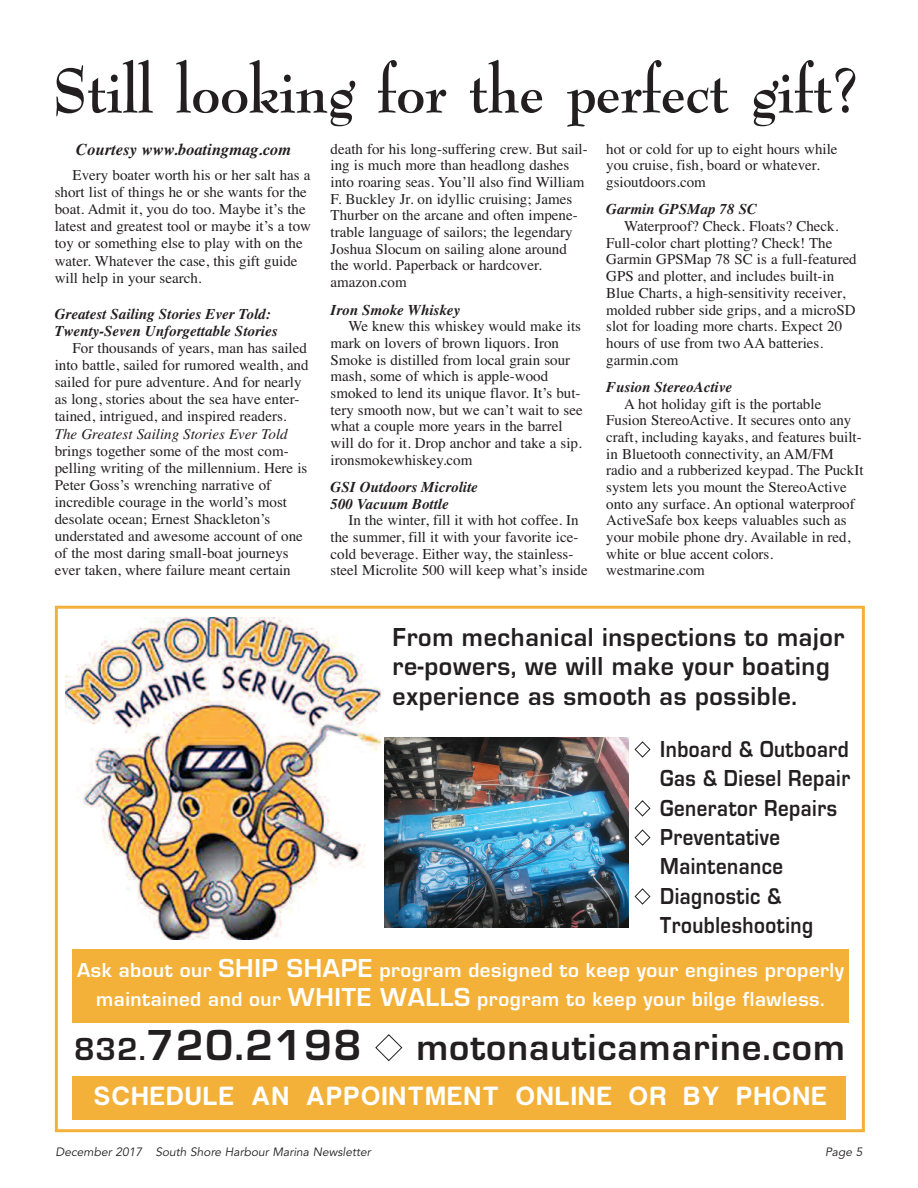
<style>
.page{position:relative;width:918px;height:1188px;background:#fff}
.page>*{position:absolute;margin:0;border:0;box-sizing:border-box;transform-origin:0 0}
.t1{font:700 73.5px "Bernadette";letter-spacing:-.005em;color:#231f20;scale:.9 1}
.t2{font:700 39px "Eurostile";letter-spacing:.025em;color:#231f20}
.t3{font:700 27px/29.4px "Eurostile";letter-spacing:.025em;color:#231f20;scale:.96 1}
.t4{font:700 27px "Harabara Mais Bold Harabara Mais";letter-spacing:.055em;color:#fff}
.t5{font:700 24px/29.4px "Eurostile";letter-spacing:.025em;color:#231f20;text-align:right;scale:.87 1}
.t6{font:700 21px/29.4px "Eurostile";letter-spacing:.025em;color:#fff;text-align:center}
.t7{font:italic 700 16.5px "Times";color:#231f20}
.t8{font:15px/16.6px "Times";color:#231f20}
.t9{font:italic 700 15px/17.1px "Times";color:#231f20}
.t10{font:italic 15px "Times";color:#231f20}
.t11{font:italic 12px "Avenir";color:#231f20}
.s1{color:#fff}
.s2{font-size:27px}
.s3{font-size:33px}
.s4{font-size:45px}
</style>
<div class="page">
<div style="left:55px;top:606px;width:810px;height:526px;border:3px solid #f4b139"></div>
<img style="left:65px;top:617px;width:315px;height:322px">
<div style="left:73px;top:1076px;width:773px;height:44px;background:#f4b139"></div>
<div style="left:72px;top:950px;width:777px;height:73px;background:#f4b139"></div>
<img style="left:385px;top:738px;width:244px;height:189px">
<h1 class="t1" style="left:53px;top:53px;width:898px">Still looking for the perfect gift?</h1>
<p class="t7" style="left:76px;top:140px;width:216px">Courtesy www.boatingmag.com</p>
<p class="t8" style="left:55px;top:166px;width:258px;line-height:17.1px;text-indent:18px">Every boater worth his or her salt has a short list of things he or she wants for the boat. Admit it, you do too. Maybe it’s the latest and greatest tool or maybe it’s a tow toy or something else to play with on the water. Whatever the case, this gift guide will help in your search.</p>
<p class="t9" style="left:55px;top:305px;width:224px">Greatest Sailing Stories Ever Told:<br>Twenty-Seven Unforgettable Stories</p>
<p class="t8" style="left:55px;top:339px;width:255px;line-height:17.1px;text-indent:18px">For thousands of years, man has sailed into battle, sailed for rumored wealth, and sailed for pure adventure. And for nearly as long, stories about the sea have enter&shy;tained, intrigued, and inspired readers.</p>
<p class="t10" style="left:55px;top:425px;width:234px">The Greatest Sailing Stories Ever Told</p>
<p class="t8" style="left:55px;top:442px;width:254px;line-height:17.1px">brings together some of the most com&shy;pelling writing of the millennium. Here is Peter Goss’s wrenching narrative of incredible courage in the world’s most desolate ocean; Ernest Shackleton’s understated and awesome account of one of the most daring small-boat journeys ever taken, where failure meant certain</p>
<p class="t8" style="left:331px;top:140px;width:259px">death for his long-suffering crew. But sail&shy;ing is much more than headlong dashes into roaring seas. You’ll also find William F. Buckley Jr. on idyllic cruising; James Thurber on the arcane and often impene&shy;trable language of sailors; the legendary Joshua Slocum on sailing alone around the world. Paperback or hardcover. amazon.com</p>
<p class="t9" style="left:331px;top:301px;width:131px">Iron Smoke Whiskey</p>
<p class="t8" style="left:331px;top:318px;width:254px;text-indent:18px">We knew this whiskey would make its mark on lovers of brown liquors. Iron Smoke is distilled from local grain sour mash, some of which is apple-wood smoked to lend its unique flavor. It’s but&shy;tery smooth now, but we can’t wait to see what a couple more years in the barrel will do for it. Drop anchor and take a sip. ironsmokewhiskey.com</p>
<p class="t9" style="left:331px;top:478px;width:149px;line-height:16.6px">GSI Outdoors Microlite<br>500 Vacuum Bottle</p>
<p class="t8" style="left:331px;top:512px;width:259px;text-indent:18px">In the winter, fill it with hot coffee. In the summer, fill it with your favorite ice&shy;cold beverage. Either way, the stainless&shy;steel Microlite 500 will keep what’s inside</p>
<p class="t8" style="left:606px;top:140px;width:233px">hot or cold for up to eight hours while you cruise, fish, board or whatever. gsioutdoors.com</p>
<p class="t9" style="left:606px;top:201px;width:152px">Garmin GPSMap 78 SC</p>
<p class="t8" style="left:606px;top:218px;width:252px;text-indent:18px">Waterproof? Check. Floats? Check.<br>Full-color chart plotting? Check! The Garmin GPSMap 78 SC is a full-featured GPS and plotter, and includes built-in Blue Charts, a high-sensitivity receiver, molded rubber side grips, and a microSD slot for loading more charts. Expect 20 hours of use from two AA batteries. garmin.com</p>
<p class="t9" style="left:606px;top:378px;width:127px">Fusion StereoActive</p>
<p class="t8" style="left:606px;top:395px;width:259px;text-indent:18px">A hot holiday gift is the portable Fusion StereoActive. It secures onto any craft, including kayaks, and features built&shy;in Bluetooth connectivity, an AM/FM radio and a rubberized keypad. The PuckIt system lets you mount the StereoActive onto any surface. An optional waterproof ActiveSafe box keeps valuables such as your mobile phone dry. Available in red, white or blue accent colors. westmarine.com</p>
<h3 class="t3" style="left:393px;top:622px;width:472px">From mechanical inspections to major re-powers, we will make your boating experience as smooth as possible.</h3>
<h3 class="t5" style="left:634px;top:734px;width:250px"><span class="s1">◆</span> Inboard &amp; Outboard<br>Gas &amp; Diesel Repair</h3>
<h3 class="t5" style="left:634px;top:793px;width:234px"><span class="s1">◆</span> Generator Repairs</h3>
<h3 class="t5" style="left:634px;top:822px;width:172px"><span class="s1">◆</span> Preventative<br>Maintenance</h3>
<h3 class="t5" style="left:660px;top:881px;width:177px;text-align:left;text-indent:-26px"><span class="s1">◆</span> Diagnostic &amp;<br>Troubleshooting</h3>
<h3 class="t6" style="left:77px;top:955px;width:768px">Ask about our <span class="s2">SHIP SHAPE</span> program designed to keep your engines properly maintained and our <span class="s2">WHITE WALLS</span> program to keep your bilge flawless.</h3>
<h2 class="t2" style="left:74px;top:1024px;width:772px"><span class="s3">832.</span><span class="s4">720.2198</span> <span class="s1">◆</span> motonauticamarine.com</h2>
<h3 class="t4" style="left:93px;top:1087px;width:735px">SCHEDULE AN APPOINTMENT ONLINE OR BY PHONE</h3>
<p class="t11" style="left:56px;top:1144px;width:317px">December 2017 South Shore Harbour Marina Newsletter</p>
<p class="t11" style="left:825px;top:1144px;width:39px">Page 5</p>
</div>
